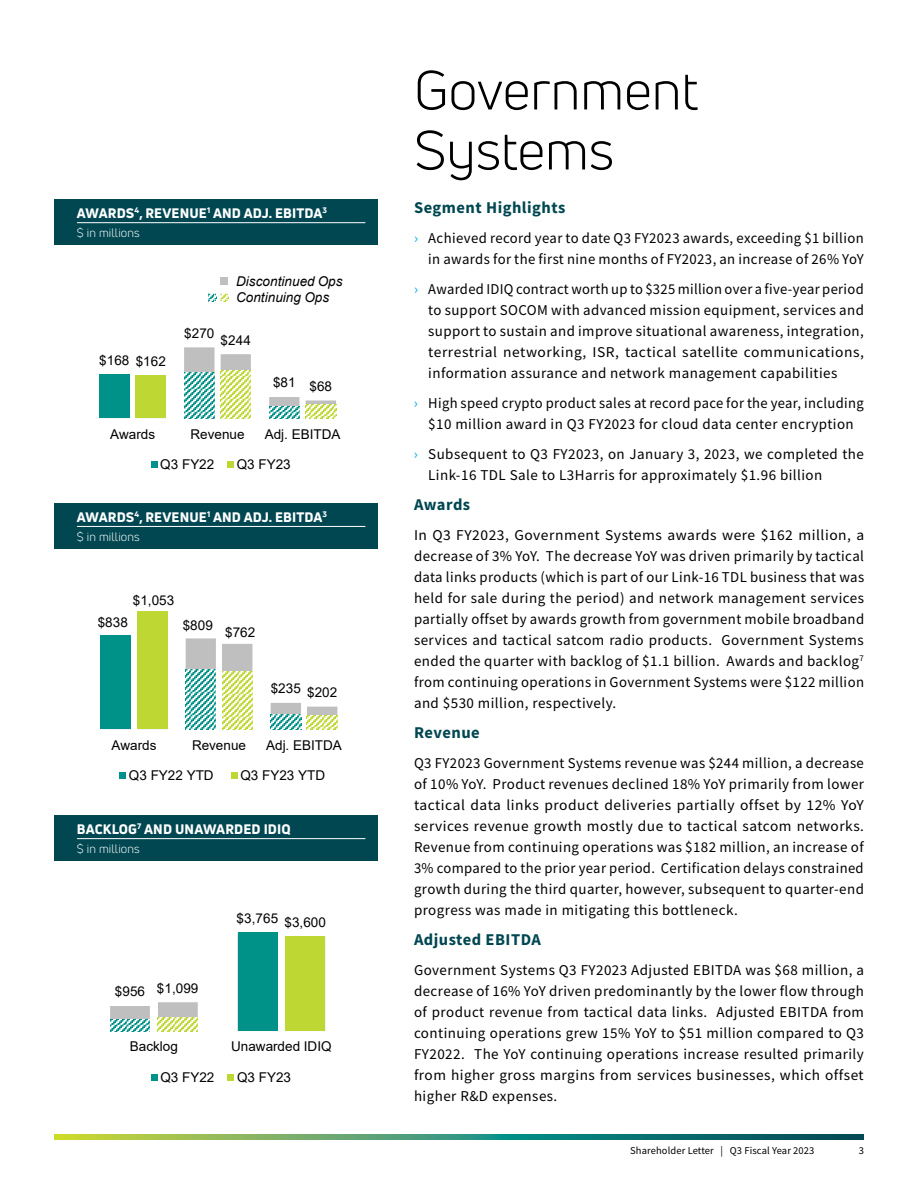
<style>
.page{position:relative;width:918px;height:1188px;background:#fff}
.page>*{position:absolute;margin:0;border:0;box-sizing:border-box;transform-origin:0 0}
.t1{font:54px/60px "Uni Neue";color:#000}
.t2{font:700 16.5px "Source Sans Pro";letter-spacing:.03em;color:#004751}
.t3{font:15px/21px "Source Sans Pro";letter-spacing:.03em;color:#000;text-align:justify}
.t4{font:13.5px "Arial";color:#000}
.t5{font:800 13.5px "Uni Neue";letter-spacing:.01em;color:#fff}
.t6{font:italic 13.5px/16.2px "Arial";letter-spacing:.005em;color:#000}
.t7{font:12px "Uni Neue";letter-spacing:.01em;color:#fff}
.t8{font:10.5px "Source Sans Pro";letter-spacing:.01em;color:#000}
.s1{color:#00aeef}
</style>
<div class="page">
<svg style="left:54px;top:1135px;width:810px;height:5px;background:#479267"></svg>
<div style="left:54px;top:200px;width:324px;height:45px;background:#004751"></div>
<hr style="left:77px;top:222px;width:288px;height:1px;background:#fff">
<div style="left:54px;top:503px;width:324px;height:46px;background:#004751"></div>
<hr style="left:77px;top:526px;width:288px;height:1px;background:#fff">
<div style="left:54px;top:816px;width:324px;height:45px;background:#004751"></div>
<hr style="left:77px;top:838px;width:288px;height:1px;background:#fff">
<div style="left:220px;top:278px;width:8px;height:7px;background:#bfbfbf"></div>
<svg style="left:209px;top:294px;width:7px;height:7px"></svg>
<svg style="left:220px;top:294px;width:8px;height:7px"></svg>
<svg style="left:135px;top:347px;width:201px;height:71px"></svg>
<svg style="left:184px;top:372px;width:31px;height:46px"></svg>
<svg style="left:269px;top:407px;width:30px;height:11px"></svg>
<div style="left:99px;top:374px;width:31px;height:44px;background:#009189"></div>
<svg style="left:221px;top:371px;width:30px;height:47px"></svg>
<svg style="left:306px;top:405px;width:30px;height:13px"></svg>
<div style="left:136px;top:376px;width:30px;height:42px;background:#bed733"></div>
<div style="left:151px;top:461px;width:6px;height:7px;background:#009189"></div>
<div style="left:227px;top:461px;width:7px;height:7px;background:#bed733"></div>
<svg style="left:167px;top:611px;width:170px;height:118px"></svg>
<svg style="left:186px;top:669px;width:30px;height:60px"></svg>
<svg style="left:271px;top:714px;width:30px;height:15px"></svg>
<div style="left:101px;top:635px;width:30px;height:94px;background:#009189"></div>
<svg style="left:222px;top:671px;width:30px;height:58px"></svg>
<svg style="left:307px;top:716px;width:30px;height:13px"></svg>
<div style="left:137px;top:611px;width:30px;height:118px;background:#bed733"></div>
<div style="left:119px;top:772px;width:7px;height:7px;background:#009189"></div>
<div style="left:231px;top:772px;width:7px;height:7px;background:#bed733"></div>
<svg style="left:110px;top:933px;width:215px;height:98px"></svg>
<svg style="left:110px;top:1020px;width:40px;height:11px"></svg>
<div style="left:238px;top:933px;width:40px;height:98px;background:#009189"></div>
<svg style="left:158px;top:1017px;width:40px;height:14px"></svg>
<div style="left:285px;top:937px;width:40px;height:94px;background:#bed733"></div>
<div style="left:151px;top:1074px;width:7px;height:7px;background:#009189"></div>
<div style="left:227px;top:1074px;width:7px;height:7px;background:#bed733"></div>
<p class="t5" style="left:77px;top:204px;width:252px">AWARDS<sup>4</sup>, REVENUE<sup>1</sup> AND ADJ. EBITDA<sup>3</sup></p>
<p class="t7" style="left:77px;top:225px;width:64px">$ in millions</p>
<p class="t6" style="left:236px;top:273px;width:108px">Discontinued Ops<br>Continuing Ops</p>
<p class="t4" style="left:99px;top:351px;width:32px">$168</p>
<p class="t4" style="left:136px;top:352px;width:32px">$162</p>
<p class="t4" style="left:184px;top:324px;width:32px">$270</p>
<p class="t4" style="left:221px;top:330px;width:32px">$244</p>
<p class="t4" style="left:273px;top:373px;width:24px">$81</p>
<p class="t4" style="left:309px;top:377px;width:24px">$68</p>
<p class="t4" style="left:110px;top:424px;width:47px">Awards</p>
<p class="t4" style="left:191px;top:424px;width:56px">Revenue</p>
<p class="t4" style="left:265px;top:424px;width:77px">Adj. EBITDA</p>
<p class="t4" style="left:160px;top:455px;width:55px">Q3 FY22</p>
<p class="t4" style="left:237px;top:455px;width:55px">Q3 FY23</p>
<p class="t5" style="left:77px;top:508px;width:252px">AWARDS<sup>4</sup>, REVENUE<sup>1</sup> AND ADJ. EBITDA<sup>3</sup></p>
<p class="t7" style="left:77px;top:529px;width:64px">$ in millions</p>
<p class="t4" style="left:133px;top:590px;width:43px">$1,053</p>
<p class="t4" style="left:98px;top:613px;width:32px">$838</p>
<p class="t4" style="left:183px;top:616px;width:32px">$809</p>
<p class="t4" style="left:225px;top:623px;width:32px">$762</p>
<p class="t4" style="left:271px;top:679px;width:32px">$235</p>
<p class="t4" style="left:307px;top:683px;width:32px">$202</p>
<p class="t4" style="left:112px;top:736px;width:47px">Awards</p>
<p class="t4" style="left:192px;top:736px;width:56px">Revenue</p>
<p class="t4" style="left:266px;top:736px;width:77px">Adj. EBITDA</p>
<p class="t4" style="left:129px;top:766px;width:86px">Q3 FY22 YTD</p>
<p class="t4" style="left:240px;top:766px;width:86px">Q3 FY23 YTD</p>
<p class="t5" style="left:77px;top:820px;width:215px">BACKLOG<sup>7</sup> AND UNAWARDED IDIQ</p>
<p class="t7" style="left:77px;top:841px;width:64px">$ in millions</p>
<p class="t4" style="left:115px;top:982px;width:32px">$956</p>
<p class="t4" style="left:157px;top:979px;width:43px">$1,099</p>
<p class="t4" style="left:237px;top:909px;width:43px">$3,765</p>
<p class="t4" style="left:284px;top:913px;width:43px">$3,600</p>
<p class="t4" style="left:130px;top:1037px;width:50px">Backlog</p>
<p class="t4" style="left:231px;top:1037px;width:102px">Unawarded IDIQ</p>
<p class="t4" style="left:160px;top:1068px;width:55px">Q3 FY22</p>
<p class="t4" style="left:237px;top:1068px;width:55px">Q3 FY23</p>
<h1 class="t1" style="left:414px;top:60px;width:286px">Government<br>Systems</h1>
<p class="t2" style="left:414px;top:196px;width:153px">Segment Highlights</p>
<p class="t3" style="left:414px;top:228px;width:451px;text-align:right"><span class="s1">›</span> Achieved record year to date Q3 FY2023 awards, exceeding $1 billion in awards for the first nine months of FY2023, an increase of 26% YoY</p>
<p class="t3" style="left:428px;top:279px;width:437px;text-indent:-14px"><span class="s1">›</span> Awarded IDIQ contract worth up to $325 million over a five-year period to support SOCOM with advanced mission equipment, services and support to sustain and improve situational awareness, integration, terrestrial networking, ISR, tactical satellite communications, information assurance and network management capabilities</p>
<p class="t3" style="left:414px;top:393px;width:451px;text-align:center"><span class="s1">›</span> High speed crypto product sales at record pace for the year, including $10 million award in Q3 FY2023 for cloud data center encryption</p>
<p class="t3" style="left:428px;top:444px;width:437px;text-indent:-14px"><span class="s1">›</span> Subsequent to Q3 FY2023, on January 3, 2023, we completed the<br>Link-16 TDL Sale to L3Harris for approximately $1.96 billion</p>
<p class="t2" style="left:414px;top:493px;width:58px">Awards</p>
<p class="t3" style="left:414px;top:525px;width:452px">In Q3 FY2023, Government Systems awards were $162 million, a decrease of 3% YoY. The decrease YoY was driven primarily by tactical data links products (which is part of our Link-16 TDL business that was held for sale during the period) and network management services partially offset by awards growth from government mobile broadband services and tactical satcom radio products. Government Systems ended the quarter with backlog of $1.1 billion. Awards and backlog<sup>7 </sup>from continuing operations in Government Systems were $122 million and $530 million, respectively.</p>
<p class="t2" style="left:414px;top:721px;width:67px">Revenue</p>
<p class="t3" style="left:414px;top:753px;width:452px">Q3 FY2023 Government Systems revenue was $244 million, a decrease of 10% YoY. Product revenues declined 18% YoY primarily from lower tactical data links product deliveries partially offset by 12% YoY services revenue growth mostly due to tactical satcom networks.<br>Revenue from continuing operations was $182 million, an increase of 3% compared to the prior year period. Certification delays constrained growth during the third quarter, however, subsequent to quarter-end progress was made in mitigating this bottleneck.</p>
<p class="t2" style="left:414px;top:928px;width:129px">Adjusted EBITDA</p>
<p class="t3" style="left:414px;top:960px;width:452px">Government Systems Q3 FY2023 Adjusted EBITDA was $68 million, a decrease of 16% YoY driven predominantly by the lower flow through of product revenue from tactical data links. Adjusted EBITDA from continuing operations grew 15% YoY to $51 million compared to Q3<br>FY2022. The YoY continuing operations increase resulted primarily from higher gross margins from services businesses, which offset higher R&amp;D expenses.</p>
<p class="t8" style="left:630px;top:1144px;width:186px">Shareholder Letter | Q3 Fiscal Year 2023</p>
<p class="t8" style="left:859px;top:1144px;width:7px">3</p>
</div>
